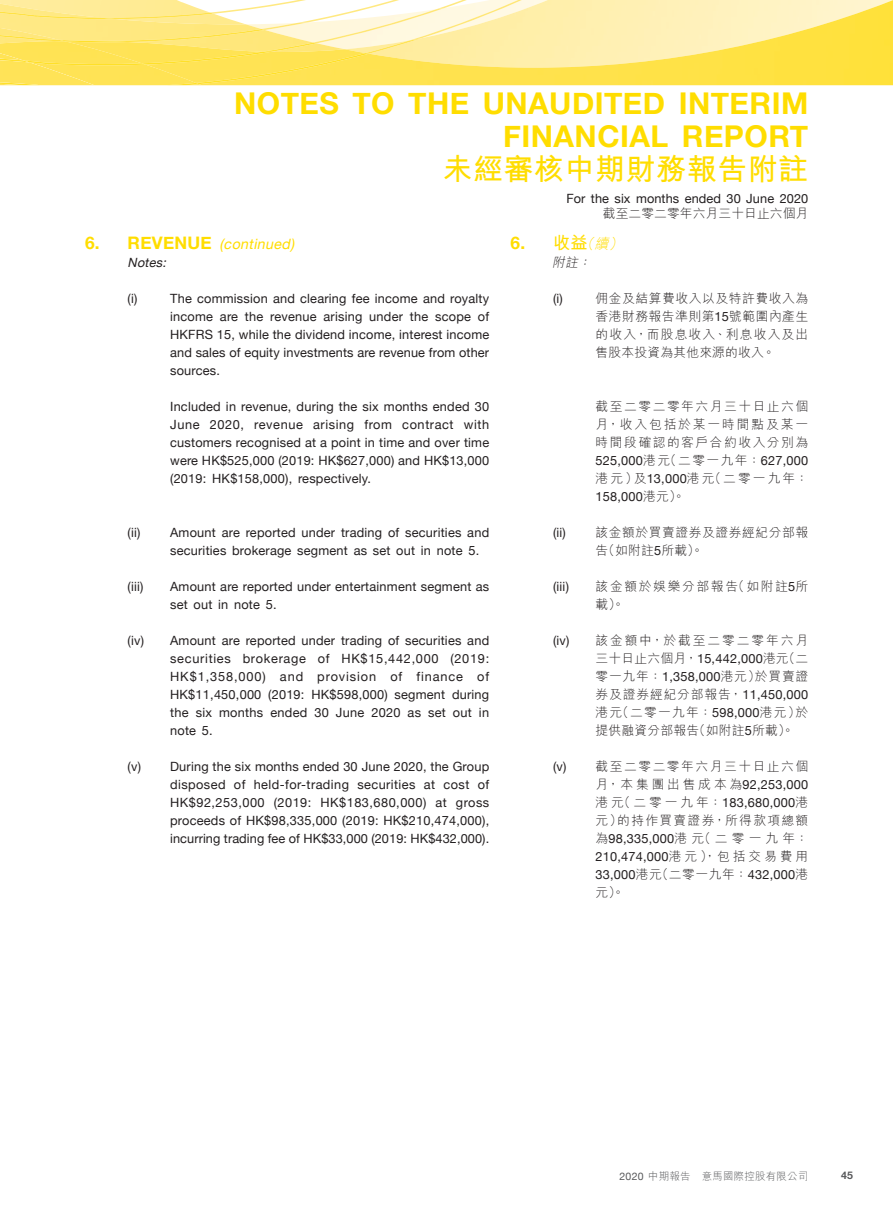
<style>
.page{position:relative;width:893px;height:1212px;background:#fff}
.page>*{position:absolute;margin:0;border:0;box-sizing:border-box;transform-origin:0 0}
.t1{font:700 30px/33px "Helvetica Neue";letter-spacing:.015em;color:#fd0;text-align:right}
.t2{font:30px "M Hei HK Bold E Ten B5 H";letter-spacing:.015em;color:#fd0}
.t3{font:italic 14.25px "Helvetica Neue";color:#fd0}
.t4{font:italic 14.25px "M Hei HK Light E Ten B5 H";color:#fd0}
.t5{font:12.75px/18px "Helvetica Neue";letter-spacing:.015em;color:#231f20;text-align:justify}
.t6{font:12.75px/18px "M Hei HK Light E Ten B5 H";letter-spacing:.09em;color:#231f20;text-align:justify}
.t7{font:12.75px/18px "M Hei HK Light E Ten B5 H";letter-spacing:.12em;color:#231f20;text-align:right}
.t8{font:12.75px/18px "M Hei HK Light E Ten B5 H";letter-spacing:.045em;color:#231f20}
.t9{font:12.75px "M Hei HK Light E Ten B5 H";letter-spacing:.165em;color:#231f20}
.t10{font:12.75px/18px "M Hei HK Light E Ten B5 H";letter-spacing:.13em;color:#231f20}
.t11{font:12.75px "M Hei HK Light E Ten B5 H";letter-spacing:.005em;color:#231f20}
.t12{font:italic 12.75px "Helvetica Neue";color:#231f20}
.t13{font:italic 12.75px "M Hei HK Light E Ten B5 H";color:#231f20}
.t14{font:10.5px "M Hei HK Light E Ten B5 H";letter-spacing:.015em;color:#58595b}
.t15{font:700 10.5px "Helvetica Neue";color:#58595b}
.s1{font-weight:700;font-style:normal;font-size:17.25px}
.s2{font-family:"Helvetica Neue";font-weight:700;font-style:normal;font-size:17.25px}
.s3{font-family:"M Hei HK Bold E Ten B5 H";font-style:normal;font-size:17.25px}
.s4{font-family:"Helvetica Neue"}
.s5{font-family:"M Hei HK Light E Ten B5 H"}
</style>
<div class="page">
<svg style="left:0;top:0;width:892px;height:85px;background:#ffea87"></svg>
<h1 class="t1" style="left:234px;top:86px;width:575px">NOTES TO THE UNAUDITED INTERIM<br>FINANCIAL REPORT</h1>
<h1 class="t2" style="left:442px;top:157px;width:367px">未經審核中期財務報告附註</h1>
<p class="t3" style="left:85px;top:236px;width:210px"><span class="s1">6 . R EV E N U E</span> (continued)</p>
<p class="t12" style="left:128px;top:255px;width:43px">Notes:</p>
<p class="t5" style="left:128px;top:290px;width:11px">(i)</p>
<p class="t5" style="left:170px;top:290px;width:320px">The commission and clearing fee income and royalty income are the revenue arising under the scope of HKFRS 15, while the dividend income, interest income and sales of equity investments are revenue from other sources.</p>
<p class="t5" style="left:170px;top:398px;width:320px">Included in revenue, during the six months ended 30<br>June 2020, revenue arising from contract with customers recognised at a point in time and over time were HK$525,000 (2019: HK$627,000) and HK$13,000 (2019: HK$158,000), respectively.</p>
<p class="t5" style="left:128px;top:524px;width:14px">(ii)</p>
<p class="t5" style="left:170px;top:524px;width:320px">Amount are reported under trading of securities and securities brokerage segment as set out in note 5.</p>
<p class="t5" style="left:128px;top:578px;width:17px">(iii)</p>
<p class="t5" style="left:170px;top:578px;width:320px">Amount are reported under entertainment segment as set out in note 5.</p>
<p class="t5" style="left:128px;top:632px;width:18px">(iv)</p>
<p class="t5" style="left:170px;top:632px;width:320px">Amount are reported under trading of securities and securities brokerage of HK$15,442,000 (2019:<br>HK$1,358,000) and provision of finance of HK$11,450,000 (2019: HK$598,000) segment during the six months ended 30 June 2020 as set out in note 5.</p>
<p class="t5" style="left:170px;top:758px;width:320px;text-indent:-43px">(v) During the six months ended 30 June 2020, the Group disposed of held-for-trading securities at cost of HK$92,253,000 (2019: HK$183,680,000) at gross proceeds of HK$98,335,000 (2019: HK$210,474,000), incurring trading fee of HK$33,000 (2019: HK$432,000).</p>
<p class="t5" style="left:566px;top:190px;width:243px">For the six months ended 30 June 2020</p>
<p class="t11" style="left:603px;top:209px;width:207px">截至二零二零年六月三十日止六個月</p>
<p class="t4" style="left:510px;top:239px;width:117px"><span class="s2">6.</span> <span class="s3">收益</span>（續）</p>
<p class="t13" style="left:552px;top:258px;width:42px">附註：</p>
<p class="t5" style="left:553px;top:290px;width:11px">(i)</p>
<p class="t6" style="left:595px;top:291px;width:214px">佣金及結算費收入以及特許費收入為香港財務報告準則第<span class="s4">15</span>號範圍內產生的收入，而股息收入、利息收入及出售股本投資為其他來源的收入。</p>
<p class="t6" style="left:595px;top:399px;width:214px">截至二零二零年六月三十日止六個月，收入包括於某一時間點及某一時間段確認的客戶合約收入分別為</p>
<p class="t5" style="left:595px;top:452px;width:214px">525,000<span class="s5">港元（二零一九年：</span>627,000</p>
<p class="t9" style="left:595px;top:474px;width:214px">港元）及<span class="s4">13,000</span>港元（二零一九年：</p>
<p class="t5" style="left:595px;top:488px;width:91px">158,000<span class="s5">港元）。</span></p>
<p class="t5" style="left:553px;top:524px;width:14px">(ii)</p>
<p class="t8" style="left:595px;top:525px;width:214px">該金額於買賣證券及證券經紀分部報告（如附註<span class="s4">5</span>所載）。</p>
<p class="t5" style="left:553px;top:578px;width:17px">(iii)</p>
<p class="t10" style="left:595px;top:579px;width:214px">該金額於娛樂分部報告（如附註<span class="s4">5</span>所載）。</p>
<p class="t5" style="left:553px;top:632px;width:18px">(iv)</p>
<p class="t6" style="left:595px;top:633px;width:214px">該金額中，於截至二零二零年六月三十日止六個月，<span class="s4">15,442,000</span>港元（二零一九年：<span class="s4">1,358,000</span>港元）於買賣證券及證券經紀分部報告，<span class="s4">11,450,000</span>港元（二零一九年：<span class="s4">598,000</span>港元）於提供融資分部報告（如附註<span class="s4">5</span>所載）。</p>
<p class="t7" style="left:553px;top:759px;width:257px"><span class="s4">(v)</span> 截至二零二零年六月三十日止六個月，本集團出售成本為<span class="s4">92,253,000</span></p>
<p class="t5" style="left:595px;top:794px;width:214px"><span class="s5">港元（二零一九年：</span>183,680,000<span class="s5">港</span></p>
<p class="t6" style="left:595px;top:813px;width:214px">元）的持作買賣證券，所得款項總額為<span class="s4">98,335,000</span>港元（二零一九年：</p>
<p class="t5" style="left:595px;top:848px;width:214px">210,474,000<span class="s5">港元），包括交易費用<br></span>33,000<span class="s5">港元（二零一九年：</span>432,000<span class="s5">港</span></p>
<p class="t6" style="left:595px;top:885px;width:31px">元）。</p>
<p class="t14" style="left:619px;top:1172px;width:190px"><span class="s4">2020</span> 中期報告 意馬國際控股有限公司</p>
<p class="t15" style="left:841px;top:1169px;width:13px">45</p>
</div>
